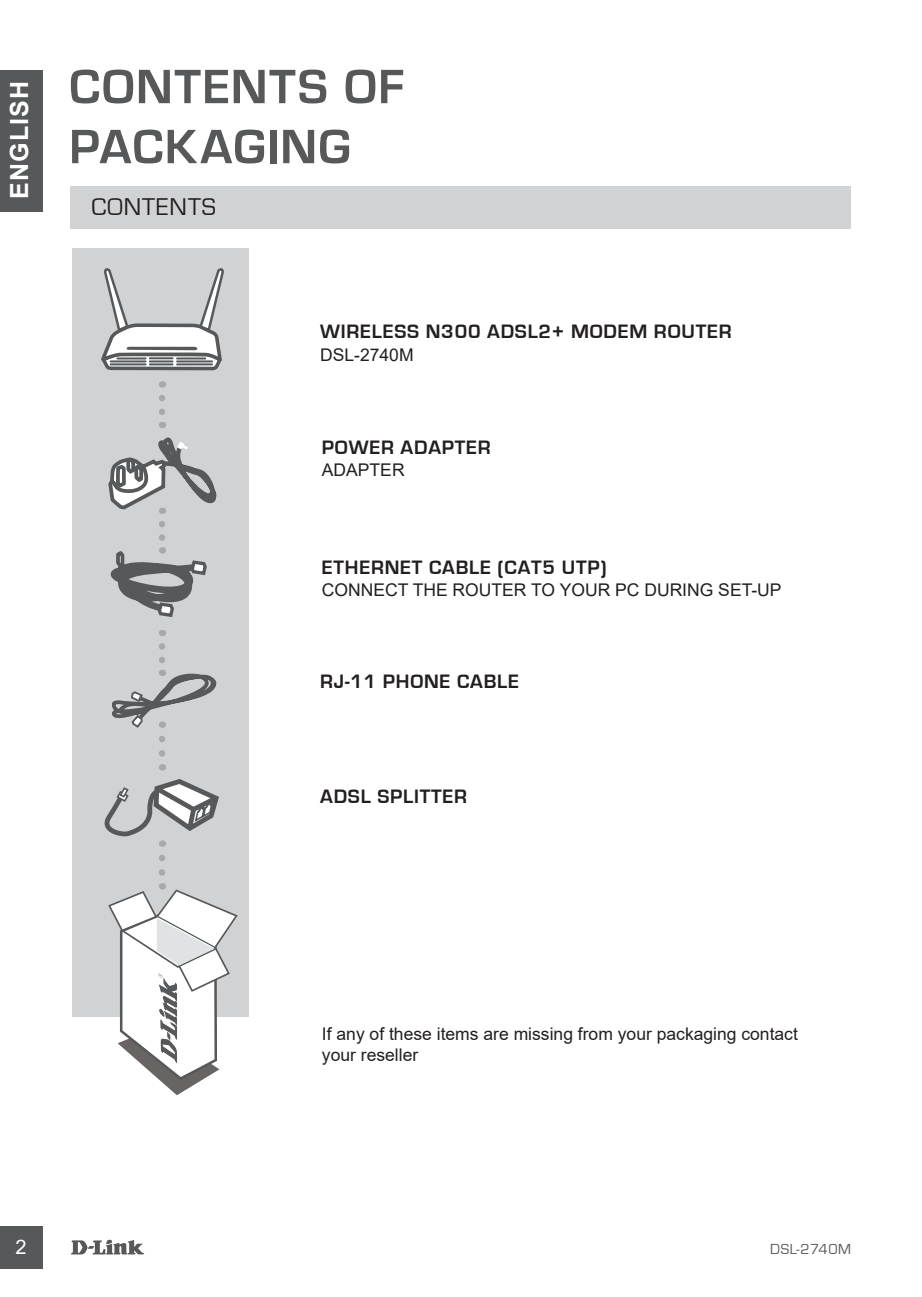
<style>
.page{position:relative;width:922px;height:1297px;background:#fff}
.page>*{position:absolute;margin:0;border:0;box-sizing:border-box;transform-origin:0 0}
.t1{font:700 50px "Eurostile";letter-spacing:.03em;color:#57585a}
.t2{font:25px "Eurostile";letter-spacing:.04em;color:#231f20}
.t3{font:700 25px "Arial";letter-spacing:.045em;color:#fff}
.t4{font:700 20px "Eurostile";letter-spacing:.04em;color:#231f20}
.Master_Page_Text{font:20px "Arial";color:#fff}
.t5{font:17.5px "Arial";color:#231f20}
.t6{font:15px "Eurostile";letter-spacing:.04em;color:#57585a}
</style>
<div class="page">
<svg style="left:71px;top:1239px;width:73px;height:15px"></svg>
<div style="left:0;top:1226px;width:43px;height:43px;background:#57585a"></div>
<div style="left:0;top:70px;width:43px;height:142px;background:#57585a"></div>
<div style="left:71px;top:187px;width:779px;height:42px;background:#d1d2d4"></div>
<div style="left:73px;top:249px;width:176px;height:768px;background:#d1d2d4"></div>
<svg style="left:159px;top:398px;width:6px;height:30px"></svg>
<svg style="left:108px;top:437px;width:109px;height:291px"></svg>
<svg style="left:108px;top:858px;width:130px;height:237px"></svg>
<svg style="left:101px;top:268px;width:123px;height:120px"></svg>
<svg style="left:104px;top:739px;width:115px;height:108px"></svg>
<h2 class="t3" style="left:2px;top:199px;width:120px;rotate:-90deg">ENGLISH</h2>
<p class="t1" style="left:69px;top:59px;width:336px">CONTENTS OF</p>
<p class="t1" style="left:69px;top:119px;width:283px">PACKAGING</p>
<p class="t2" style="left:92px;top:193px;width:126px">CONTENTS</p>
<p class="t4" style="left:320px;top:321px;width:413px">WIRELESS N300 ADSL2+ MODEM ROUTER</p>
<p class="t5" style="left:320px;top:343px;width:95px">DSL-2740M</p>
<p class="t4" style="left:322px;top:436px;width:170px">POWER ADAPTER</p>
<p class="t5" style="left:322px;top:458px;width:84px">ADAPTER</p>
<p class="t4" style="left:322px;top:557px;width:286px">ETHERNET CABLE (CAT5 UTP)</p>
<p class="t5" style="left:322px;top:578px;width:461px">CONNECT THE ROUTER TO YOUR PC DURING SET-UP</p>
<p class="t4" style="left:320px;top:671px;width:200px">RJ-11 PHONE CABLE</p>
<p class="t4" style="left:320px;top:786px;width:148px">ADSL SPLITTER</p>
<p class="t5" style="left:322px;top:1022px;width:477px">If any of these items are missing from your packaging contact</p>
<p class="t5" style="left:322px;top:1043px;width:98px">your reseller</p>
<p class="Master_Page_Text" style="left:15px;top:1233px;width:13px">2</p>
<p class="t6" style="left:770px;top:1241px;width:82px">DSL-2740M</p>
</div>
